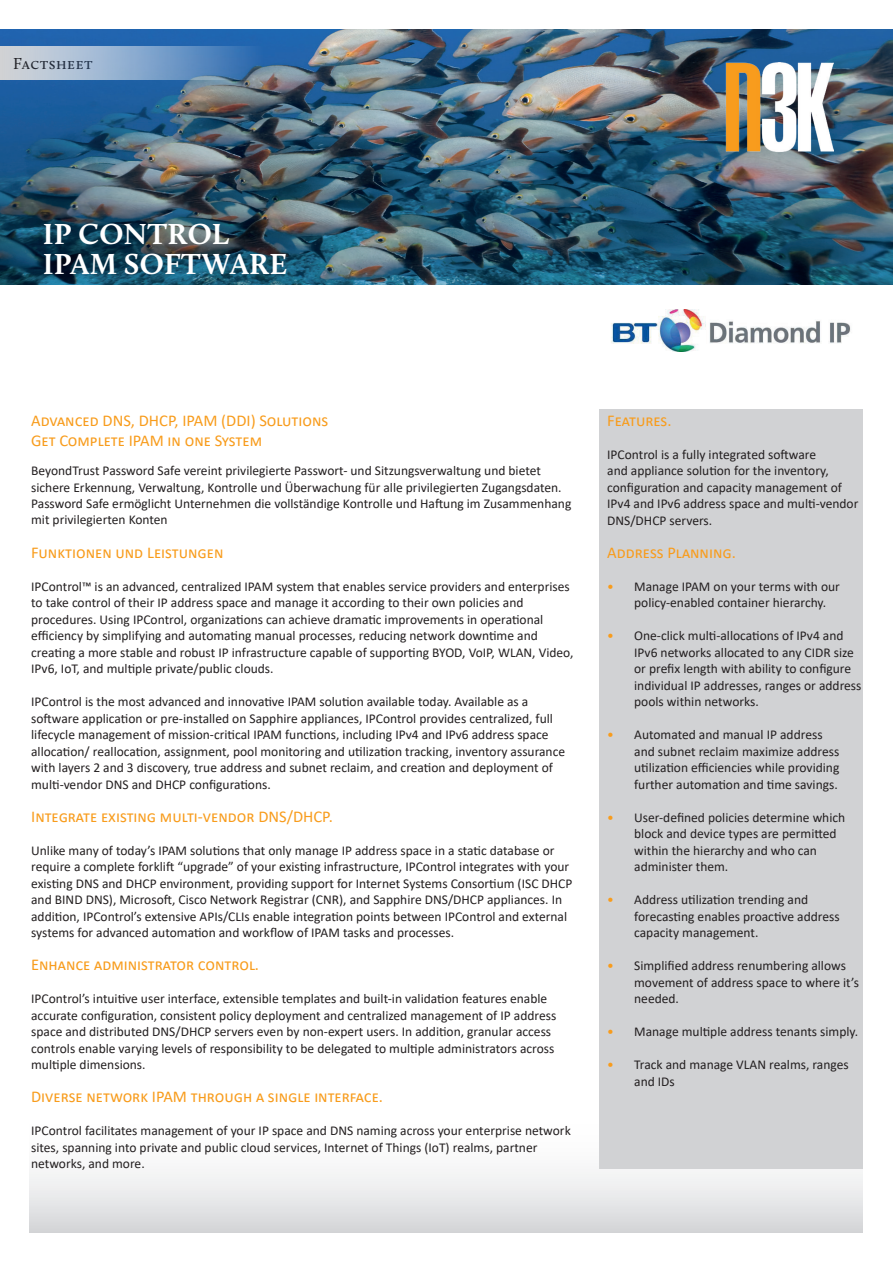
<style>
.page{position:relative;width:893px;height:1263px;background:#fff}
.page>*{position:absolute;margin:0;border:0;box-sizing:border-box;transform-origin:0 0}
.t1{font:700 30px/30px "Calluna";letter-spacing:.015em;color:#fff}
.t2{font:16.5px/19.8px "Calibri";color:#f89c1c}
.t3{font:16.5px "Calluna";letter-spacing:.03em;color:#231f20}
.t4{font:13.5px/16.5px "Calibri";color:#231f20}
.s1{color:#f89c1c}
</style>
<div class="page">
<img style="left:0;top:30px;width:893px;height:255px">
<img style="left:725px;top:62px;width:108px;height:89px">
<div style="left:30px;top:1106px;width:832px;height:126px;background:linear-gradient(to bottom,#fff,#dbdddf)"></div>
<img style="left:611px;top:309px;width:240px;height:42px">
<svg style="left:0;top:46px;width:263px;height:33px;background:#87a6c9"></svg>
<div style="left:600px;top:409px;width:263px;height:760px;background:#d1d2d4"></div>
<p class="t3" style="left:13px;top:53px;width:81px">Factsheet</p>
<h1 class="t1" style="left:43px;top:218px;width:246px">IP CONTROL<br>IPAM SOFTWARE</h1>
<p class="t2" style="left:31px;top:410px;width:299px">Advanced DNS, DHCP, IPAM (DDI) Solutions<br>Get Complete IPAM in one System</p>
<p class="t4" style="left:31px;top:462px;width:542px">BeyondTrust Password Safe vereint privilegierte Passwort- und Sitzungsverwaltung und bietet sichere Erkennung, Verwaltung, Kontrolle und Überwachung für alle privilegierten Zugangsdaten.<br>Password Safe ermöglicht Unternehmen die vollständige Kontrolle und Haftung im Zusammenhang mit privilegierten Konten</p>
<p class="t2" style="left:31px;top:542px;width:194px">Funktionen und Leistungen</p>
<p class="t4" style="left:31px;top:578px;width:544px">IPControl™ is an advanced, centralized IPAM system that enables service providers and enterprises to take control of their IP address space and manage it according to their own policies and procedures. Using IPControl, organizations can achieve dramatic improvements in operational efficiency by simplifying and automating manual processes, reducing network downtime and creating a more stable and robust IP infrastructure capable of supporting BYOD, VoIP, WLAN, Video, IPv6, IoT, and multiple private/public clouds.</p>
<p class="t4" style="left:31px;top:693px;width:535px">IPControl is the most advanced and innovative IPAM solution available today. Available as a software application or pre-installed on Sapphire appliances, IPControl provides centralized, full lifecycle management of mission-critical IPAM functions, including IPv4 and IPv6 address space allocation/ reallocation, assignment, pool monitoring and utilization tracking, inventory assurance with layers 2 and 3 discovery, true address and subnet reclaim, and creation and deployment of multi-vendor DNS and DHCP configurations.</p>
<p class="t2" style="left:31px;top:806px;width:303px">Integrate existing multi-vendor DNS/DHCP.</p>
<p class="t4" style="left:31px;top:842px;width:543px">Unlike many of today’s IPAM solutions that only manage IP address space in a static database or require a complete forklift “upgrade” of your existing infrastructure, IPControl integrates with your existing DNS and DHCP environment, providing support for Internet Systems Consortium (ISC DHCP and BIND DNS), Microsoft, Cisco Network Registrar (CNR), and Sapphire DNS/DHCP appliances. In addition, IPControl’s extensive APIs/CLIs enable integration points between IPControl and external systems for advanced automation and workflow of IPAM tasks and processes.</p>
<p class="t2" style="left:31px;top:954px;width:229px">Enhance administrator control.</p>
<p class="t4" style="left:31px;top:990px;width:527px">IPControl’s intuitive user interface, extensible templates and built-in validation features enable accurate configuration, consistent policy deployment and centralized management of IP address space and distributed DNS/DHCP servers even by non-expert users. In addition, granular access controls enable varying levels of responsibility to be delegated to multiple administrators across multiple dimensions.</p>
<p class="t2" style="left:31px;top:1086px;width:353px">Diverse network IPAM through a single interface.</p>
<p class="t4" style="left:31px;top:1122px;width:541px">IPControl facilitates management of your IP space and DNS naming across your enterprise network sites, spanning into private and public cloud services, Internet of Things (IoT) realms, partner networks, and more.</p>
<p class="t2" style="left:607px;top:410px;width:66px">Features.</p>
<p class="t4" style="left:607px;top:446px;width:253px">IPControl is a fully integrated software<br>and appliance solution for the inventory, configuration and capacity management of IPv4 and IPv6 address space and multi-vendor DNS/DHCP servers.</p>
<p class="t2" style="left:607px;top:542px;width:130px">Address Planning.</p>
<p class="t4" style="left:634px;top:578px;width:207px;text-indent:-27px"><span class="s1">•</span> Manage IPAM on your terms with our policy-enabled container hierarchy.</p>
<p class="t4" style="left:634px;top:627px;width:229px;text-indent:-27px"><span class="s1">•</span> One-click multi-allocations of IPv4 and IPv6 networks allocated to any CIDR size or prefix length with ability to configure individual IP addresses, ranges or address pools within networks.</p>
<p class="t4" style="left:634px;top:726px;width:207px;text-indent:-27px"><span class="s1">•</span> Automated and manual IP address and subnet reclaim maximize address utilization efficiencies while providing further automation and time savings.</p>
<p class="t4" style="left:634px;top:809px;width:213px;text-indent:-27px"><span class="s1">•</span> User-defined policies determine which block and device types are permitted within the hierarchy and who can administer them.</p>
<p class="t4" style="left:634px;top:891px;width:207px;text-indent:-27px"><span class="s1">•</span> Address utilization trending and forecasting enables proactive address capacity management.</p>
<p class="t4" style="left:634px;top:957px;width:226px;text-indent:-27px"><span class="s1">•</span> Simplified address renumbering allows movement of address space to where it’s needed.</p>
<p class="t4" style="left:607px;top:1023px;width:252px"><span class="s1">•</span> Manage multiple address tenants simply.</p>
<p class="t4" style="left:634px;top:1056px;width:216px;text-indent:-27px"><span class="s1">•</span> Track and manage VLAN realms, ranges and IDs</p>
</div>
